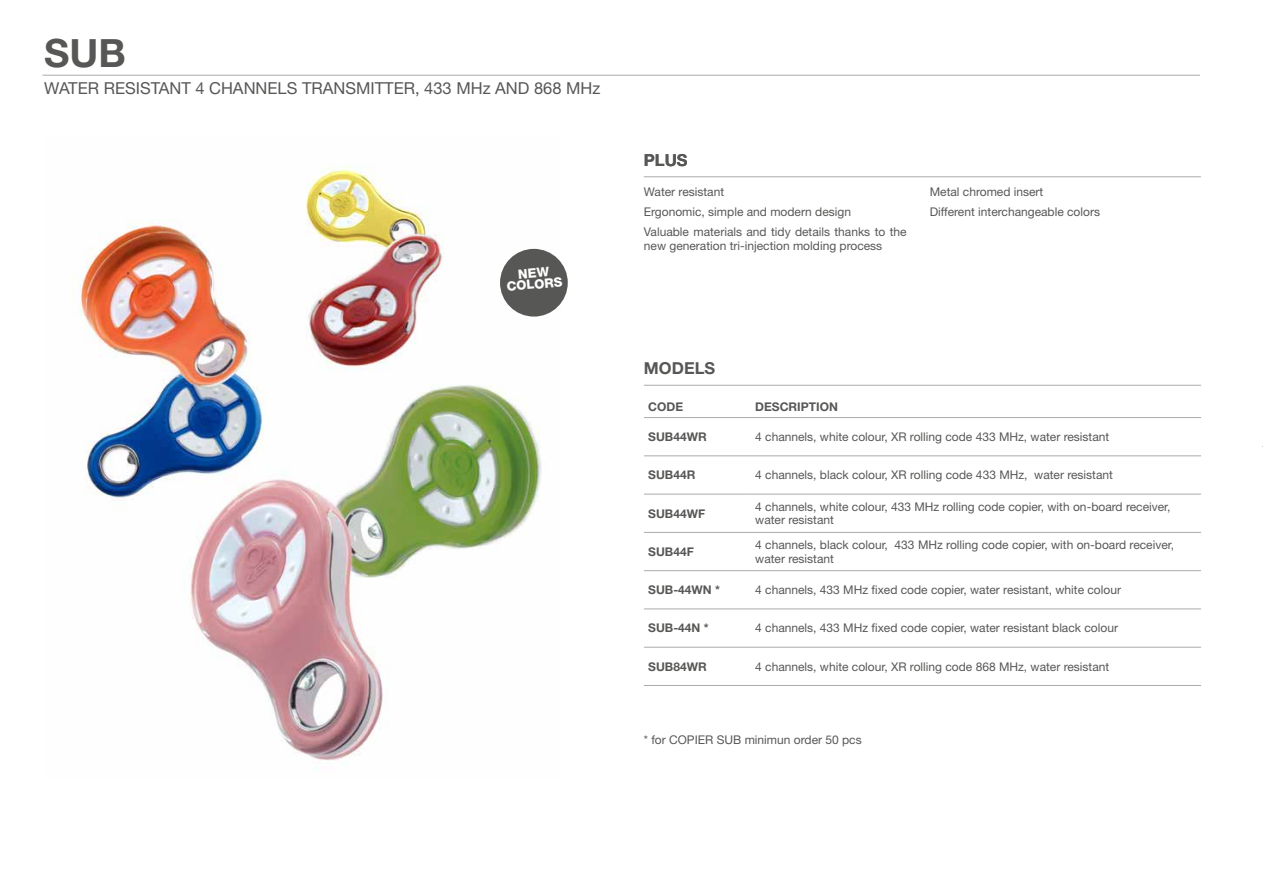
<style>
.page{position:relative;width:1263px;height:893px;background:#fff}
.page>*{position:absolute;margin:0;border:0;box-sizing:border-box;transform-origin:0 0}
.t1{font:700 39px "Helvetica Neue LT Std";color:#575756}
.t2{font:16.5px "Helvetica Neue LT Std";color:#575756}
.t3{font:700 16.5px "Helvetica Neue LT Std";color:#575756}
.t4{font:800 13.05px/10.9px "Helvetica Neue LT Std";color:#fff;text-align:center}
.t5{font:12px/13.5px "Helvetica Neue LT Std";color:#575756}
.t6{font:700 12px "Helvetica Neue LT Std";color:#575756}
</style>
<div class="page">
<hr style="left:644px;top:385px;width:557px;height:1px;background:#ababab">
<hr style="left:644px;top:176px;width:557px;height:1px;background:#ababab">
<img style="left:71px;top:166px;width:489px;height:604px">
<div style="left:500px;top:249px;width:68px;height:68px;background:#575756;border-radius:50%"></div>
<hr style="left:42px;top:75px;width:1158px;height:1px;background:#ababab">
<hr style="left:644px;top:417px;width:107px;height:1px;background:#ababab">
<hr style="left:751px;top:417px;width:450px;height:1px;background:#ababab">
<hr style="left:644px;top:455px;width:107px;height:1px;background:#ababab">
<hr style="left:751px;top:455px;width:450px;height:1px;background:#ababab">
<hr style="left:644px;top:494px;width:107px;height:1px;background:#ababab">
<hr style="left:751px;top:494px;width:450px;height:1px;background:#ababab">
<hr style="left:644px;top:532px;width:107px;height:1px;background:#ababab">
<hr style="left:751px;top:532px;width:450px;height:1px;background:#ababab">
<hr style="left:644px;top:570px;width:107px;height:1px;background:#ababab">
<hr style="left:751px;top:570px;width:450px;height:1px;background:#ababab">
<hr style="left:644px;top:609px;width:107px;height:1px;background:#ababab">
<hr style="left:644px;top:647px;width:107px;height:1px;background:#ababab">
<hr style="left:644px;top:685px;width:107px;height:1px;background:#ababab">
<hr style="left:751px;top:609px;width:450px;height:1px;background:#ababab">
<hr style="left:751px;top:647px;width:450px;height:1px;background:#ababab">
<hr style="left:751px;top:685px;width:450px;height:1px;background:#ababab">
<h1 class="t1" style="left:44px;top:29px;width:83px">SUB</h1>
<h2 class="t2" style="left:44px;top:78px;width:558px">WATER RESISTANT 4 CHANNELS TRANSMITTER, 433 MHz AND 868 MHz</h2>
<p class="t4" style="left:505px;top:270px;width:57px;rotate:-5deg">NEW<br>COLORS</p>
<h2 class="t3" style="left:644px;top:150px;width:45px">PLUS</h2>
<p class="t5" style="left:644px;top:182px;width:264px;line-height:20px">Water resistant<br>Ergonomic, simple and modern design<br>Valuable materials and tidy details thanks to the</p>
<p class="t5" style="left:644px;top:238px;width:240px">new generation tri-injection molding process</p>
<p class="t5" style="left:930px;top:182px;width:172px;line-height:19.8px">Metal chromed insert<br>Different interchangeable colors</p>
<h2 class="t3" style="left:644px;top:358px;width:73px">MODELS</h2>
<p class="t6" style="left:648px;top:399px;width:36px">CODE</p>
<p class="t6" style="left:755px;top:399px;width:84px">DESCRIPTION</p>
<p class="t6" style="left:648px;top:429px;width:60px">SUB44WR</p>
<p class="t5" style="left:755px;top:430px;width:356px">4 channels, white colour, XR rolling code 433 MHz, water resistant</p>
<p class="t6" style="left:648px;top:468px;width:49px">SUB44R</p>
<p class="t5" style="left:755px;top:468px;width:359px">4 channels, black colour, XR rolling code 433 MHz, water resistant</p>
<p class="t6" style="left:648px;top:506px;width:58px">SUB44WF</p>
<p class="t5" style="left:755px;top:500px;width:417px">4 channels, white colour, 433 MHz rolling code copier, with on-board receiver, water resistant</p>
<p class="t6" style="left:648px;top:544px;width:47px">SUB44F</p>
<p class="t5" style="left:755px;top:538px;width:420px">4 channels, black colour, 433 MHz rolling code copier, with on-board receiver, water resistant</p>
<p class="t6" style="left:648px;top:582px;width:73px">SUB-44WN *</p>
<p class="t5" style="left:755px;top:583px;width:367px">4 channels, 433 MHz fixed code copier, water resistant, white colour</p>
<p class="t6" style="left:648px;top:621px;width:62px">SUB-44N *</p>
<p class="t5" style="left:755px;top:621px;width:364px">4 channels, 433 MHz fixed code copier, water resistant black colour</p>
<p class="t6" style="left:648px;top:659px;width:60px">SUB84WR</p>
<p class="t5" style="left:755px;top:659px;width:356px">4 channels, white colour, XR rolling code 868 MHz, water resistant</p>
<p class="t5" style="left:644px;top:732px;width:219px">* for COPIER SUB minimun order 50 pcs</p>
</div>
